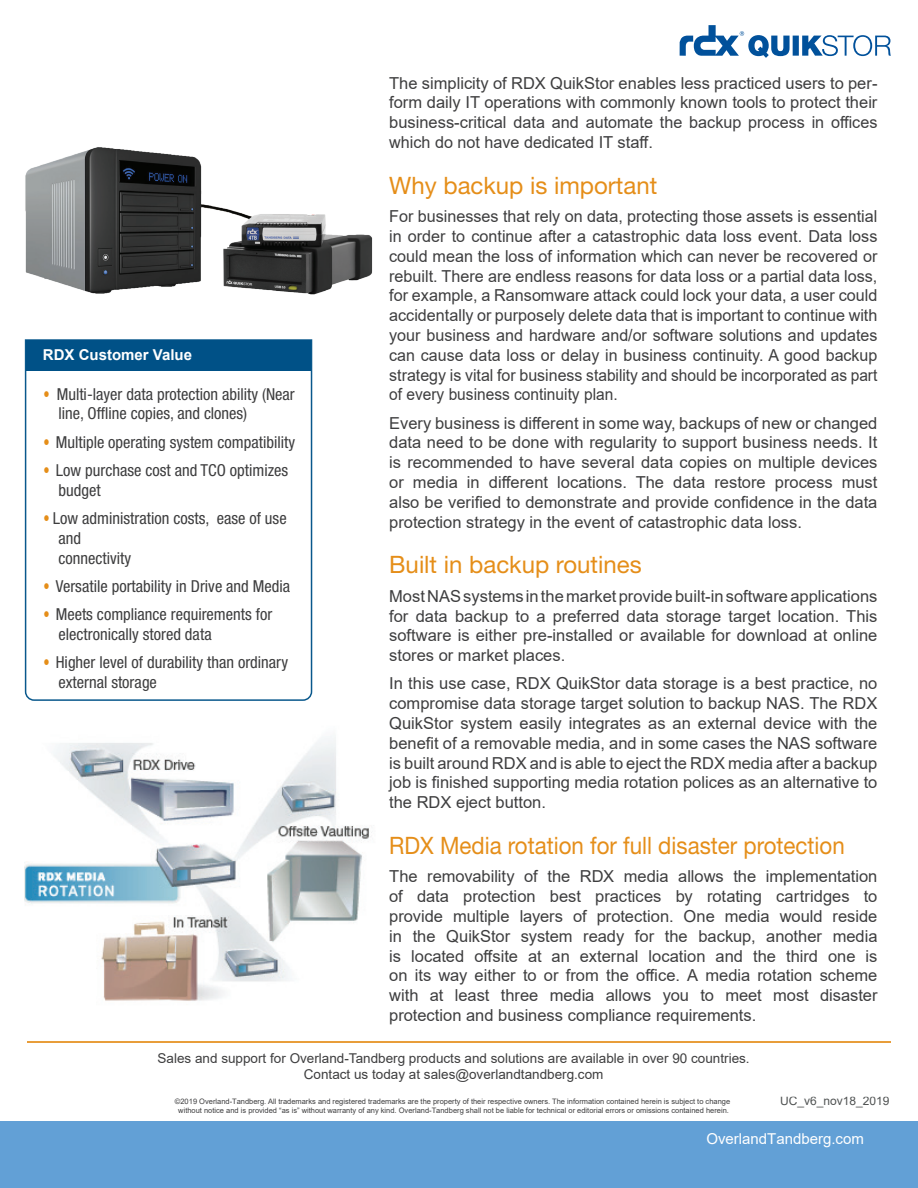
<style>
.page{position:relative;width:918px;height:1188px;background:#fff}
.page>*{position:absolute;margin:0;border:0;box-sizing:border-box;transform-origin:0 0}
.t1{font:24px "Helvetica Neue LT Std";color:#e58e19}
.t2{font:24px "Helvetica Neue LT Std";color:#e58e19;scale:.93 1}
.t3{font:16.5px/19.8px "Arial";color:#3e3e3f;text-align:justify}
.t4{font:condensed 16.5px/19.8px "Helvetica Neue LT Std";color:#3e3e3f}
.t5{font:15px "Arial";color:#fff}
.t6{font:700 15px "Arial";color:#fff}
.t7{font:13.5px/16.2px "Arial";color:#3e3e3f;text-align:center}
.t8{font:12px "Arial";color:#4f5252}
.t9{font:7.5px/9px "Arial";color:#3e3e3f;text-align:center}
.s1{color:#e58e19}
</style>
<div class="page">
<div style="left:0;top:1121px;width:918px;height:67px;background:#62a0d6"></div>
<hr style="left:27px;top:1041px;width:864px;height:2px;background:#e58e19">
<svg style="left:680px;top:25px;width:211px;height:33px"></svg>
<img style="left:24px;top:736px;width:348px;height:265px">
<svg style="left:24px;top:339px;width:289px;height:362px"></svg>
<img style="left:25px;top:147px;width:348px;height:148px">
<div style="left:26px;top:340px;width:285px;height:31px;background:#005187"></div>
<p class="t6" style="left:43px;top:344px;width:151px">RDX Customer Value</p>
<p class="t4" style="left:59px;top:384px;width:238px;text-indent:-15px"><span class="s1">•</span> Multi-layer data protection ability (Near line, Offline copies, and clones)</p>
<p class="t4" style="left:44px;top:432px;width:253px"><span class="s1">•</span> Multiple operating system compatibility</p>
<p class="t4" style="left:59px;top:460px;width:231px;text-indent:-15px"><span class="s1">•</span> Low purchase cost and TCO optimizes budget</p>
<p class="t4" style="left:59px;top:508px;width:230px;text-indent:-15px"><span class="s1">•</span> Low administration costs, ease of use and<br>connectivity</p>
<p class="t4" style="left:44px;top:576px;width:248px"><span class="s1">•</span> Versatile portability in Drive and Media</p>
<p class="t4" style="left:59px;top:604px;width:215px;text-indent:-15px"><span class="s1">•</span> Meets compliance requirements for electronically stored data</p>
<p class="t4" style="left:59px;top:652px;width:231px;text-indent:-15px"><span class="s1">•</span> Higher level of durability than ordinary external storage</p>
<p class="t3" style="left:389px;top:73px;width:490px">The simplicity of RDX QuikStor enables less practiced users to per&shy;form daily IT operations with commonly known tools to protect their business-critical data and automate the backup process in offices which do not have dedicated IT staff.</p>
<h1 class="t1" style="left:389px;top:171px;width:270px">Why backup is important</h1>
<p class="t3" style="left:389px;top:206px;width:490px">For businesses that rely on data, protecting those assets is essential in order to continue after a catastrophic data loss event. Data loss could mean the loss of information which can never be recovered or rebuilt. There are endless reasons for data loss or a partial data loss, for example, a Ransomware attack could lock your data, a user could accidentally or purposely delete data that is important to continue with your business and hardware and/or software solutions and updates can cause data loss or delay in business continuity. A good backup strategy is vital for business stability and should be incorporated as part of every business continuity plan.</p>
<p class="t3" style="left:389px;top:413px;width:490px">Every business is different in some way, backups of new or changed data need to be done with regularity to support business needs. It is recommended to have several data copies on multiple devices or media in different locations. The data restore process must also be verified to demonstrate and provide confidence in the data protection strategy in the event of catastrophic data loss.</p>
<h1 class="t1" style="left:389px;top:551px;width:254px">Built in backup routines</h1>
<p class="t3" style="left:389px;top:586px;width:490px">Most NAS systems in the market provide built-in software applications for data backup to a preferred data storage target location. This software is either pre-installed or available for download at online stores or market places.</p>
<p class="t3" style="left:389px;top:674px;width:490px">In this use case, RDX QuikStor data storage is a best practice, no compromise data storage target solution to backup NAS. The RDX QuikStor system easily integrates as an external device with the benefit of a removable media, and in some cases the NAS software is built around RDX and is able to eject the RDX media after a backup job is finished supporting media rotation polices as an alternative to the RDX eject button.</p>
<h1 class="t2" style="left:389px;top:831px;width:491px">RDX Media rotation for full disaster protection</h1>
<p class="t3" style="left:389px;top:867px;width:490px">The removability of the RDX media allows the implementation of data protection best practices by rotating cartridges to provide multiple layers of protection. One media would reside in the QuikStor system ready for the backup, another media is located offsite at an external location and the third one is on its way either to or from the office. A media rotation scheme with at least three media allows you to meet most disaster protection and business compliance requirements.</p>
<p class="t7" style="left:158px;top:1050px;width:594px">Sales and support for Overland-Tandberg products and solutions are available in over 90 countries.<br>Contact us today at sales@overlandtandberg.com</p>
<p class="t9" style="left:175px;top:1097px;width:557px">©2019 Overland-Tandberg. All trademarks and registered trademarks are the property of their respective owners. The information contained herein is subject to change without notice and is provided “as is” without warranty of any kind. Overland-Tandberg shall not be liable for technical or editorial errors or omissions contained herein.</p>
<p class="t8" style="left:780px;top:1093px;width:111px">UC_v6_nov18_2019</p>
<p class="t5" style="left:706px;top:1128px;width:159px">OverlandTandberg.com</p>
</div>
